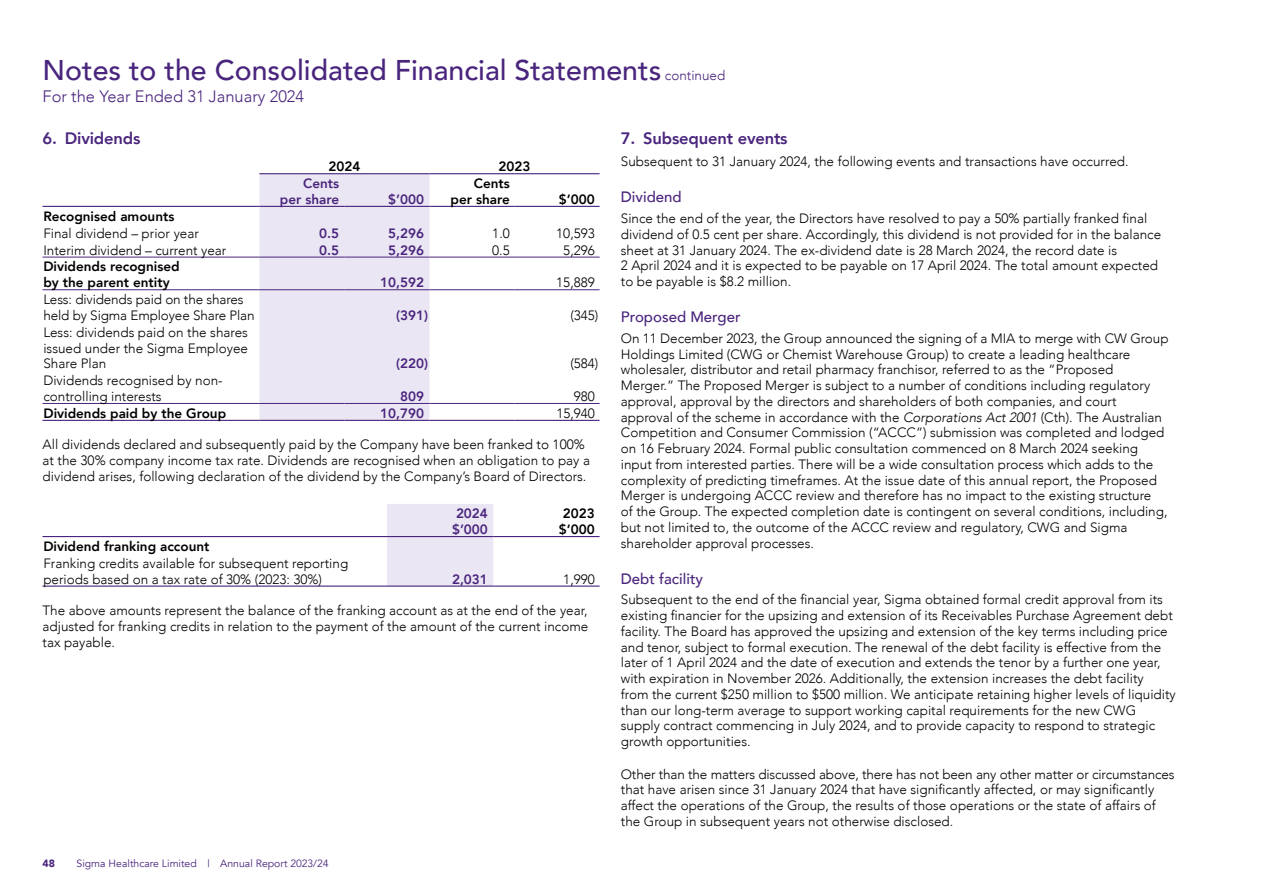
<style>
.page{position:relative;width:1263px;height:893px;background:#fff}
.page>*{position:absolute;margin:0;border:0;box-sizing:border-box;transform-origin:0 0}
.t1{font:500 28.5px "Avenir";color:#4a257d}
.t2{font:800 16.5px "Avenir";letter-spacing:-.01em;color:#4a257d}
.t3{font:300 16.5px "Avenir";color:#4a257d}
.t4{font:500 15px "Avenir";color:#4a257d}
.t5{font:300 13.5px/15.8px "Avenir";color:#000}
.t6{font:800 13.5px/15.8px "Avenir";color:#000}
.t7{font:800 13.5px/15.8px "Avenir";color:#4a257d;text-align:right}
.t8{font:10.5px "Avenir";color:#4a257d}
.t9{font:900 10.5px "Avenir";color:#4a257d}
.s1{font-weight:300;font-size:13.5px}
.s2{font-style:italic}
</style>
<div class="page">
<svg style="left:259px;top:174px;width:170px;height:246px;background:#e9e5f2"></svg>
<hr style="left:43px;top:257px;width:216px;height:1px;background:#4a257d">
<hr style="left:259px;top:257px;width:85px;height:1px;background:#4a257d">
<hr style="left:344px;top:257px;width:85px;height:1px;background:#4a257d">
<hr style="left:429px;top:257px;width:85px;height:1px;background:#4a257d">
<hr style="left:514px;top:257px;width:86px;height:1px;background:#4a257d">
<hr style="left:259px;top:173px;width:85px;height:1px;background:#4a257d">
<hr style="left:344px;top:173px;width:85px;height:1px;background:#4a257d">
<hr style="left:429px;top:173px;width:85px;height:1px;background:#4a257d">
<hr style="left:514px;top:173px;width:86px;height:1px;background:#4a257d">
<hr style="left:43px;top:206px;width:216px;height:1px;background:#4a257d">
<hr style="left:259px;top:206px;width:85px;height:1px;background:#4a257d">
<hr style="left:344px;top:206px;width:85px;height:1px;background:#4a257d">
<hr style="left:429px;top:206px;width:85px;height:1px;background:#4a257d">
<hr style="left:514px;top:206px;width:86px;height:1px;background:#4a257d">
<hr style="left:43px;top:420px;width:216px;height:1px;background:#4a257d">
<hr style="left:259px;top:420px;width:85px;height:1px;background:#4a257d">
<hr style="left:344px;top:420px;width:85px;height:1px;background:#4a257d">
<hr style="left:429px;top:420px;width:85px;height:1px;background:#4a257d">
<hr style="left:514px;top:420px;width:86px;height:1px;background:#4a257d">
<hr style="left:43px;top:403px;width:216px;height:1px;background:#4a257d">
<hr style="left:259px;top:403px;width:85px;height:1px;background:#4a257d">
<hr style="left:344px;top:403px;width:85px;height:1px;background:#4a257d">
<hr style="left:43px;top:289px;width:216px;height:1px;background:#4a257d">
<hr style="left:259px;top:289px;width:85px;height:1px;background:#4a257d">
<hr style="left:344px;top:289px;width:85px;height:1px;background:#4a257d">
<hr style="left:429px;top:403px;width:85px;height:1px;background:#4a257d">
<hr style="left:514px;top:403px;width:86px;height:1px;background:#4a257d">
<hr style="left:429px;top:289px;width:85px;height:1px;background:#4a257d">
<hr style="left:514px;top:289px;width:86px;height:1px;background:#4a257d">
<div style="left:387px;top:504px;width:106px;height:82px;background:#eae6f3"></div>
<hr style="left:43px;top:536px;width:344px;height:1px;background:#4a257d">
<hr style="left:387px;top:536px;width:106px;height:1px;background:#4a257d">
<hr style="left:493px;top:536px;width:107px;height:1px;background:#4a257d">
<hr style="left:43px;top:586px;width:344px;height:1px;background:#4a257d">
<hr style="left:387px;top:586px;width:106px;height:1px;background:#4a257d">
<hr style="left:493px;top:586px;width:107px;height:1px;background:#4a257d">
<h1 class="t1" style="left:43px;top:45px;width:684px">Notes to the Consolidated Financial Statements <span class="s1">continued</span></h1>
<p class="t3" style="left:43px;top:87px;width:263px">For the Year Ended 31 January 2024</p>
<p class="t2" style="left:43px;top:125px;width:99px">6. Dividends</p>
<p class="t6" style="left:328px;top:159px;width:33px">2024</p>
<p class="t6" style="left:498px;top:159px;width:33px">2023</p>
<p class="t7" style="left:280px;top:176px;width:61px">Cents per share</p>
<p class="t2" style="left:621px;top:125px;width:168px">7. Subsequent events</p>
<p class="t5" style="left:621px;top:154px;width:509px">Subsequent to 31 January 2024, the following events and transactions have occurred.</p>
<p class="t4" style="left:621px;top:184px;width:62px">Dividend</p>
<p class="t5" style="left:621px;top:210px;width:542px">Since the end of the year, the Directors have resolved to pay a 50% partially franked final dividend of 0.5 cent per share. Accordingly, this dividend is not provided for in the balance sheet at 31 January 2024. The ex-dividend date is 28 March 2024, the record date is<br>2 April 2024 and it is expected to be payable on 17 April 2024. The total amount expected to be payable is $8.2 million.</p>
<p class="t4" style="left:621px;top:304px;width:121px">Proposed Merger</p>
<p class="t5" style="left:621px;top:330px;width:549px">On 11 December 2023, the Group announced the signing of a MIA to merge with CW Group Holdings Limited (CWG or Chemist Warehouse Group) to create a leading healthcare wholesaler, distributor and retail pharmacy franchisor, referred to as the “Proposed Merger.” The Proposed Merger is subject to a number of conditions including regulatory approval, approval by the directors and shareholders of both companies, and court approval of the scheme in accordance with the <span class="s2">Corporations Act 2001</span> (Cth). The Australian Competition and Consumer Commission (“ACCC”) submission was completed and lodged on 16 February 2024. Formal public consultation commenced on 8 March 2024 seeking input from interested parties. There will be a wide consultation process which adds to the complexity of predicting timeframes. At the issue date of this annual report, the Proposed Merger is undergoing ACCC review and therefore has no impact to the existing structure<br>of the Group. The expected completion date is contingent on several conditions, including, but not limited to, the outcome of the ACCC review and regulatory, CWG and Sigma shareholder approval processes.</p>
<p class="t4" style="left:621px;top:565px;width:84px">Debt facility</p>
<p class="t5" style="left:621px;top:592px;width:556px">Subsequent to the end of the financial year, Sigma obtained formal credit approval from its existing financier for the upsizing and extension of its Receivables Purchase Agreement debt facility. The Board has approved the upsizing and extension of the key terms including price and tenor, subject to formal execution. The renewal of the debt facility is effective from the later of 1 April 2024 and the date of execution and extends the tenor by a further one year, with expiration in November 2026. Additionally, the extension increases the debt facility<br>from the current $250 million to $500 million. We anticipate retaining higher levels of liquidity than our long-term average to support working capital requirements for the new CWG supply contract commencing in July 2024, and to provide capacity to respond to strategic growth opportunities.</p>
<p class="t5" style="left:621px;top:766px;width:555px">Other than the matters discussed above, there has not been any other matter or circumstances that have arisen since 31 January 2024 that have significantly affected, or may significantly affect the operations of the Group, the results of those operations or the state of affairs of the Group in subsequent years not otherwise disclosed.</p>
<p class="t6" style="left:451px;top:176px;width:61px;text-align:right">Cents per share</p>
<p class="t7" style="left:388px;top:191px;width:37px">$’000</p>
<p class="t6" style="left:559px;top:191px;width:37px">$’000</p>
<p class="t6" style="left:43px;top:208px;width:132px">Recognised amounts</p>
<p class="t5" style="left:43px;top:225px;width:157px">Final dividend – prior year</p>
<p class="t7" style="left:319px;top:225px;width:21px">0.5</p>
<p class="t7" style="left:388px;top:225px;width:37px">5,296</p>
<p class="t5" style="left:492px;top:225px;width:19px">1.0</p>
<p class="t5" style="left:556px;top:225px;width:40px">10,593</p>
<p class="t5" style="left:43px;top:242px;width:185px">Interim dividend – current year</p>
<p class="t7" style="left:319px;top:242px;width:21px">0.5</p>
<p class="t7" style="left:388px;top:242px;width:37px">5,296</p>
<p class="t5" style="left:492px;top:242px;width:19px">0.5</p>
<p class="t5" style="left:563px;top:242px;width:33px">5,296</p>
<p class="t6" style="left:43px;top:259px;width:138px">Dividends recognised by the parent entity</p>
<p class="t7" style="left:380px;top:275px;width:45px">10,592</p>
<p class="t5" style="left:556px;top:275px;width:40px">15,889</p>
<p class="t5" style="left:43px;top:292px;width:213px">Less: dividends paid on the shares held by Sigma Employee Share Plan</p>
<p class="t7" style="left:396px;top:307px;width:33px">(391)</p>
<p class="t5" style="left:570px;top:307px;width:30px">(345)</p>
<p class="t5" style="left:43px;top:324px;width:206px;text-align:justify">Less: dividends paid on the shares issued under the Sigma Employee Share Plan</p>
<p class="t7" style="left:396px;top:356px;width:33px">(220)</p>
<p class="t5" style="left:570px;top:356px;width:30px">(584)</p>
<p class="t5" style="left:43px;top:373px;width:181px">Dividends recognised by non&shy;controlling interests</p>
<p class="t7" style="left:400px;top:388px;width:25px">809</p>
<p class="t5" style="left:574px;top:388px;width:23px">980</p>
<p class="t6" style="left:43px;top:405px;width:184px">Dividends paid by the Group</p>
<p class="t7" style="left:380px;top:405px;width:45px">10,790</p>
<p class="t5" style="left:556px;top:405px;width:40px">15,940</p>
<p class="t5" style="left:43px;top:437px;width:549px">All dividends declared and subsequently paid by the Company have been franked to 100% at the 30% company income tax rate. Dividends are recognised when an obligation to pay a dividend arises, following declaration of the dividend by the Company’s Board of Directors.</p>
<p class="t7" style="left:452px;top:506px;width:37px;text-align:left">2024 $’000</p>
<p class="t6" style="left:559px;top:506px;width:37px">2023 $’000</p>
<p class="t6" style="left:43px;top:538px;width:168px">Dividend franking account</p>
<p class="t5" style="left:43px;top:555px;width:306px">Franking credits available for subsequent reporting periods based on a tax rate of 30% (2023: 30%)</p>
<p class="t7" style="left:452px;top:571px;width:37px">2,031</p>
<p class="t5" style="left:563px;top:571px;width:33px">1,990</p>
<p class="t5" style="left:43px;top:603px;width:547px;text-align:justify">The above amounts represent the balance of the franking account as at the end of the year, adjusted for franking credits in relation to the payment of the amount of the current income tax payable.</p>
<p class="t9" style="left:43px;top:855px;width:14px">48</p>
<p class="t8" style="left:77px;top:858px;width:254px">Sigma Healthcare Limited | Annual Report 2023/24</p>
</div>
